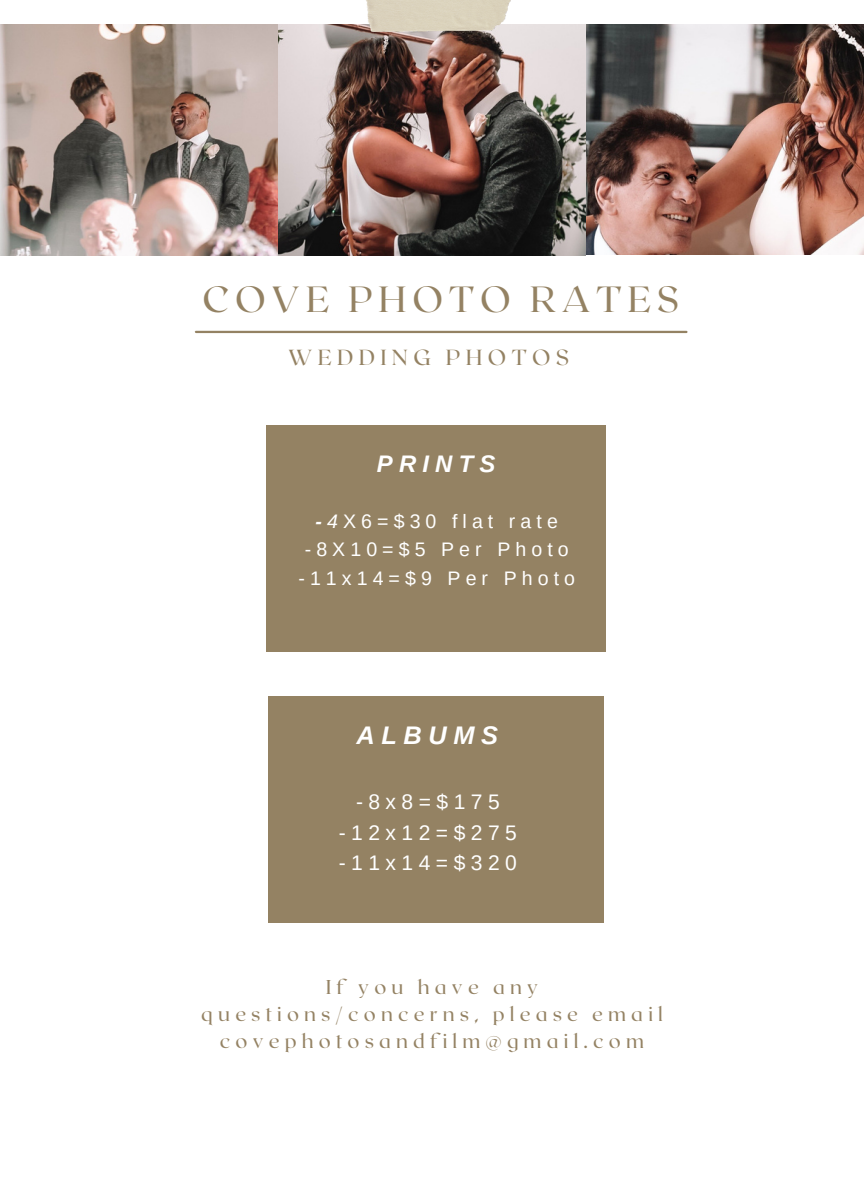
<style>
.page{position:relative;width:864px;height:1188px;background:#fff}
.page>*{position:absolute;margin:0;border:0;box-sizing:border-box;transform-origin:0 0}
.t1{font:36.3px "Roxborough CF";letter-spacing:.165em;color:#948263}
.t2{font:italic 700 25.5px "Arimo";letter-spacing:.26em;color:#fff}
.t3{font:italic 700 24px "Arimo";letter-spacing:.26em;color:#fff}
.t4{font:21.75px "Roxborough CF";letter-spacing:.25em;color:#948263}
.t5{font:21px "Arimo";letter-spacing:.26em;color:#fff}
.t6{font:19.95px/27px "Roxborough CF";letter-spacing:.26em;color:#948263;text-align:center}
.t7{font:19.5px "Arimo";letter-spacing:.26em;color:#fff}
.s1{font-weight:700;font-style:italic}
.s2{font-style:italic}
</style>
<div class="page">
<hr style="left:196px;top:331px;width:490px;height:2px;background:#948263">
<div style="left:267px;top:425px;width:339px;height:226px;background:#948263"></div>
<div style="left:269px;top:697px;width:335px;height:226px;background:#948263"></div>
<img style="left:0;top:24px;width:864px;height:232px">
<img style="left:365px;top:0;width:147px;height:32px">
<p class="t1" style="left:203px;top:276px;width:478px">COVE PHOTO RATES</p>
<p class="t4" style="left:288px;top:343px;width:282px">WEDDING PHOTOS</p>
<p class="t3" style="left:377px;top:450px;width:120px">PRINTS</p>
<p class="t7" style="left:316px;top:511px;width:244px"><span class="s1">-</span><span class="s2">4</span>X6=$30 flat rate</p>
<p class="t7" style="left:305px;top:539px;width:266px">-8X10=$5 Per Photo</p>
<p class="t7" style="left:298px;top:567px;width:278px">-11x14=$9 Per Photo</p>
<p class="t2" style="left:356px;top:721px;width:143px">ALBUMS</p>
<p class="t5" style="left:356px;top:790px;width:145px">-8x8=$175</p>
<p class="t5" style="left:339px;top:821px;width:180px">-12x12=$275</p>
<p class="t5" style="left:339px;top:851px;width:180px">-11x14=$320</p>
<p class="t6" style="left:201px;top:972px;width:463px">If you have any questions/concerns, please email</p>
<p class="t6" style="left:220px;top:1026px;width:426px">covephotosandfilm@gmail.com</p>
</div>
